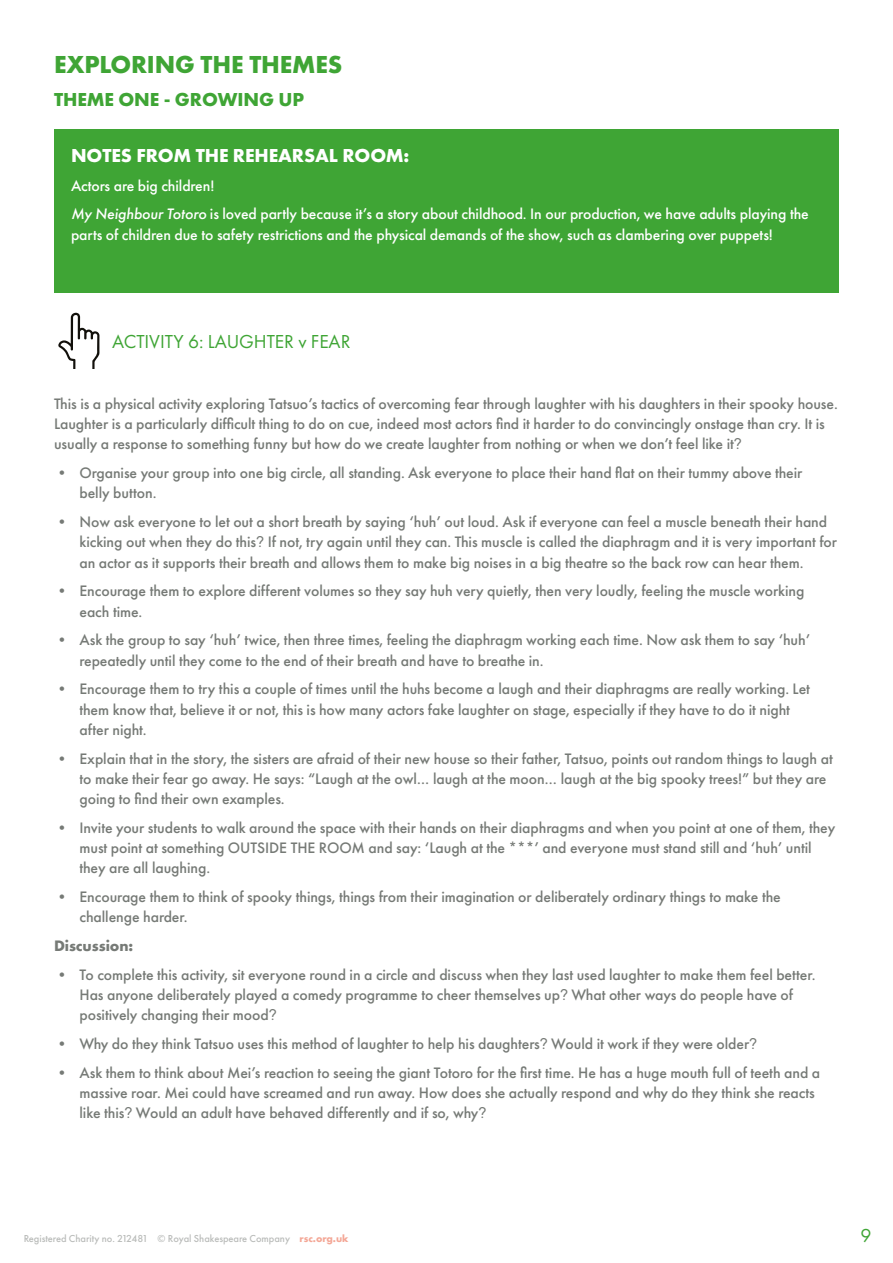
<style>
.page{position:relative;width:893px;height:1263px;background:#fff}
.page>*{position:absolute;margin:0;border:0;box-sizing:border-box;transform-origin:0 0}
.t1{font:700 25.5px "Futura PT";letter-spacing:-.005em;color:#3fa535}
.t2{font:700 19.5px "Futura PT";letter-spacing:-.005em;color:#fff}
.SUBHEAD{font:19.5px "Futura PT";letter-spacing:-.005em;color:#3fa535}
.t3{font:700 19.5px "Futura PT";letter-spacing:-.005em;color:#3fa535}
.Body_Text{font:500 15.75px/20.2px "Futura PT";letter-spacing:-.005em;color:#767a76}
.Body_Text-2{font:500 15.75px/20.2px "Futura PT";letter-spacing:-.005em;color:#fff}
.Body_Text-3{font:700 15.75px "Futura PT";letter-spacing:-.005em;color:#767a76}
.t4{font:500 10.5px "Futura PT";letter-spacing:-.005em;color:#767a76}
.s1{font-style:italic}
.s2{font-family:"Malter Sans Regular Demo";font-weight:400;font-size:14.25px}
.s3{font-weight:700;color:#e94f2d}
</style>
<div class="page">
<div style="left:54px;top:130px;width:785px;height:163px;background:#3fa535"></div>
<svg style="left:58px;top:313px;width:41px;height:56px"></svg>
<p class="t1" style="left:54px;top:48px;width:290px">EXPLORING THE THEMES</p>
<p class="t3" style="left:54px;top:87px;width:252px">THEME ONE - GROWING UP</p>
<p class="t2" style="left:71px;top:143px;width:340px">NOTES FROM THE REHEARSAL ROOM:</p>
<p class="Body_Text-2" style="left:71px;top:175px;width:145px">Actors are big children!</p>
<p class="Body_Text-2" style="left:71px;top:204px;width:739px"><span class="s1">My Neighbour Totoro</span> is loved partly because it’s a story about childhood. In our production, we have adults playing the parts of children due to safety restrictions and the physical demands of the show, such as clambering over puppets!</p>
<p class="SUBHEAD" style="left:112px;top:329px;width:240px">ACTIVITY 6: LAUGHTER v FEAR</p>
<p class="Body_Text" style="left:54px;top:393px;width:785px">This is a physical activity exploring Tatsuo’s tactics of overcoming fear through laughter with his daughters in their spooky house.<br>Laughter is a particularly difficult thing to do on cue, indeed most actors find it harder to do convincingly onstage than cry. It is usually a response to something funny but how do we create laughter from nothing or when we don’t feel like it<span class="s2">?</span></p>
<p class="Body_Text" style="left:80px;top:463px;width:724px;text-indent:-26px">• Organise your group into one big circle, all standing. Ask everyone to place their hand flat on their tummy above their belly button.</p>
<p class="Body_Text" style="left:80px;top:512px;width:759px;text-indent:-26px">• Now ask everyone to let out a short breath by saying ‘huh’ out loud. Ask if everyone can feel a muscle beneath their hand kicking out when they do this<span class="s2">?</span> If not, try again until they can. This muscle is called the diaphragm and it is very important for an actor as it supports their breath and allows them to make big noises in a big theatre so the back row can hear them.</p>
<p class="Body_Text" style="left:80px;top:581px;width:726px;text-indent:-26px">• Encourage them to explore different volumes so they say huh very quietly, then very loudly, feeling the muscle working each time.</p>
<p class="Body_Text" style="left:80px;top:630px;width:732px;text-indent:-26px">• Ask the group to say ‘huh’ twice, then three times, feeling the diaphragm working each time. Now ask them to say ‘huh’ repeatedly until they come to the end of their breath and have to breathe in.</p>
<p class="Body_Text" style="left:80px;top:679px;width:732px;text-indent:-26px">• Encourage them to try this a couple of times until the huhs become a laugh and their diaphragms are really working. Let them know that, believe it or not, this is how many actors fake laughter on stage, especially if they have to do it night after night.</p>
<p class="Body_Text" style="left:80px;top:748px;width:755px;text-indent:-26px">• Explain that in the story, the sisters are afraid of their new house so their father, Tatsuo, points out random things to laugh at to make their fear go away. He says: “Laugh at the owl… laugh at the moon… laugh at the big spooky trees!” but they are going to find their own examples.</p>
<p class="Body_Text" style="left:80px;top:817px;width:757px;text-indent:-26px">• Invite your students to walk around the space with their hands on their diaphragms and when you point at one of them, they must point at something OUTSIDE THE ROOM and say: ‘Laugh at the ***’ and everyone must stand still and ‘huh’ until they are all laughing.</p>
<p class="Body_Text" style="left:80px;top:887px;width:703px;text-indent:-26px">• Encourage them to think of spooky things, things from their imagination or deliberately ordinary things to make the challenge harder.</p>
<p class="Body_Text-3" style="left:54px;top:936px;width:81px">Discussion:</p>
<p class="Body_Text" style="left:80px;top:964px;width:738px;text-indent:-26px">• To complete this activity, sit everyone round in a circle and discuss when they last used laughter to make them feel better.<br>Has anyone deliberately played a comedy programme to cheer themselves up<span class="s2">?</span> What other ways do people have of positively changing their mood<span class="s2">?</span></p>
<p class="Body_Text" style="left:54px;top:1034px;width:705px">• Why do they think Tatsuo uses this method of laughter to help his daughters<span class="s2">?</span> Would it work if they were older<span class="s2">?</span></p>
<p class="Body_Text" style="left:80px;top:1062px;width:742px;text-indent:-26px">• Ask them to think about Mei’s reaction to seeing the giant Totoro for the first time. He has a huge mouth full of teeth and a massive roar. Mei could have screamed and run away. How does she actually respond and why do they think she reacts like this<span class="s2">?</span> Would an adult have behaved differently and if so, why<span class="s2">?</span></p>
<p class="t4" style="left:23px;top:1232px;width:327px">Registered Charity no. 212481 © Royal Shakespeare Company <span class="s3">rsc.org.uk</span></p>
<p class="SUBHEAD" style="left:861px;top:1224px;width:13px">9</p>
</div>
